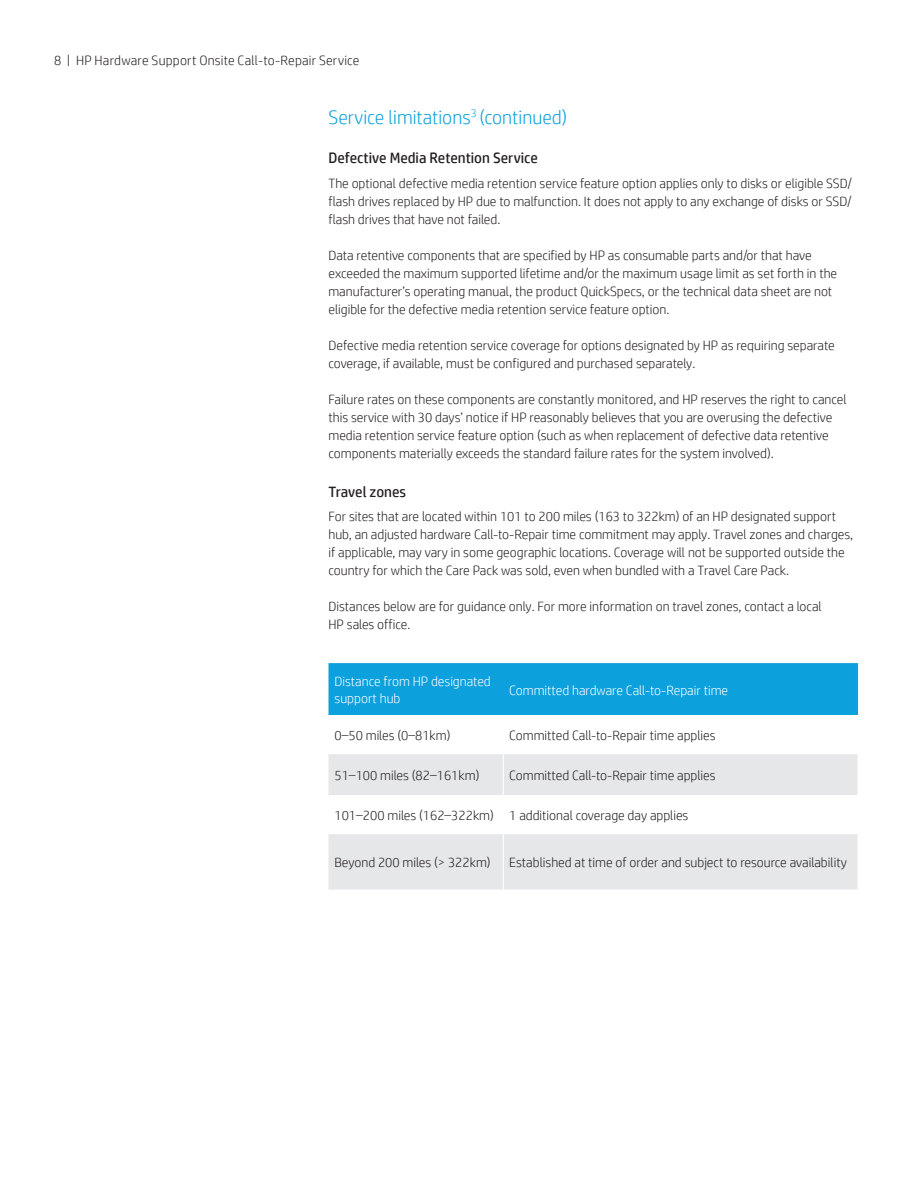
<style>
.page{position:relative;width:918px;height:1188px;background:#fff}
.page>*{position:absolute;margin:0;border:0;box-sizing:border-box;transform-origin:0 0}
.Subhead_no_space{font:300 19.5px "HP Simplified";color:#0ca0dd}
.Subhead_no_space-2{font:15px "HP Simplified";color:#231f20}
.Subhead_no_space-3{font:300 13.5px/18px "HP Simplified";color:#231f20}
.t1{font:300 13.5px/16.2px "HP Simplified";color:#fff}
</style>
<div class="page">
<div style="left:328px;top:663px;width:530px;height:52px;background:#0ca0dd"></div>
<svg style="left:328px;top:754px;width:529px;height:136px;fill:#e6e7e9"></svg>
<hr style="left:503px;top:754px;width:1px;height:41px;background:#fff">
<hr style="left:503px;top:795px;width:1px;height:39px;background:#fff">
<hr style="left:503px;top:834px;width:1px;height:56px;background:#fff">
<p class="Subhead_no_space-3" style="left:54px;top:51px;width:307px">8 | HP Hardware Support Onsite Call-to-Repair Service</p>
<p class="Subhead_no_space" style="left:328px;top:104px;width:240px">Service limitations<sup>3</sup> (continued)</p>
<p class="Subhead_no_space-2" style="left:328px;top:148px;width:211px">Defective Media Retention Service</p>
<p class="Subhead_no_space-3" style="left:328px;top:174px;width:525px;text-align:justify">The optional defective media retention service feature option applies only to disks or eligible SSD/ flash drives replaced by HP due to malfunction. It does not apply to any exchange of disks or SSD/ flash drives that have not failed.</p>
<p class="Subhead_no_space-3" style="left:328px;top:246px;width:510px">Data retentive components that are specified by HP as consumable parts and/or that have exceeded the maximum supported lifetime and/or the maximum usage limit as set forth in the manufacturer’s operating manual, the product QuickSpecs, or the technical data sheet are not eligible for the defective media retention service feature option.</p>
<p class="Subhead_no_space-3" style="left:328px;top:336px;width:508px">Defective media retention service coverage for options designated by HP as requiring separate coverage, if available, must be configured and purchased separately.</p>
<p class="Subhead_no_space-3" style="left:328px;top:390px;width:520px">Failure rates on these components are constantly monitored, and HP reserves the right to cancel this service with 30 days’ notice if HP reasonably believes that you are overusing the defective media retention service feature option (such as when replacement of defective data retentive components materially exceeds the standard failure rates for the system involved).</p>
<p class="Subhead_no_space-2" style="left:328px;top:482px;width:79px">Travel zones</p>
<p class="Subhead_no_space-3" style="left:328px;top:507px;width:526px">For sites that are located within 101 to 200 miles (163 to 322km) of an HP designated support hub, an adjusted hardware Call-to-Repair time commitment may apply. Travel zones and charges, if applicable, may vary in some geographic locations. Coverage will not be supported outside the country for which the Care Pack was sold, even when bundled with a Travel Care Pack.</p>
<p class="Subhead_no_space-3" style="left:328px;top:597px;width:495px">Distances below are for guidance only. For more information on travel zones, contact a local<br>HP sales office.</p>
<p class="t1" style="left:334px;top:673px;width:158px">Distance from HP designated support hub</p>
<p class="t1" style="left:509px;top:681px;width:220px">Committed hardware Call-to-Repair time</p>
<p class="Subhead_no_space-3" style="left:334px;top:726px;width:118px">0–50 miles (0–81km)</p>
<p class="Subhead_no_space-3" style="left:509px;top:726px;width:208px">Committed Call-to-Repair time applies</p>
<p class="Subhead_no_space-3" style="left:334px;top:766px;width:146px">51–100 miles (82–161km)</p>
<p class="Subhead_no_space-3" style="left:509px;top:766px;width:208px">Committed Call-to-Repair time applies</p>
<p class="Subhead_no_space-3" style="left:334px;top:806px;width:161px">101–200 miles (162–322km)</p>
<p class="Subhead_no_space-3" style="left:509px;top:806px;width:181px">1 additional coverage day applies</p>
<p class="Subhead_no_space-3" style="left:334px;top:853px;width:158px">Beyond 200 miles (&gt; 322km)</p>
<p class="Subhead_no_space-3" style="left:509px;top:853px;width:339px">Established at time of order and subject to resource availability</p>
</div>
